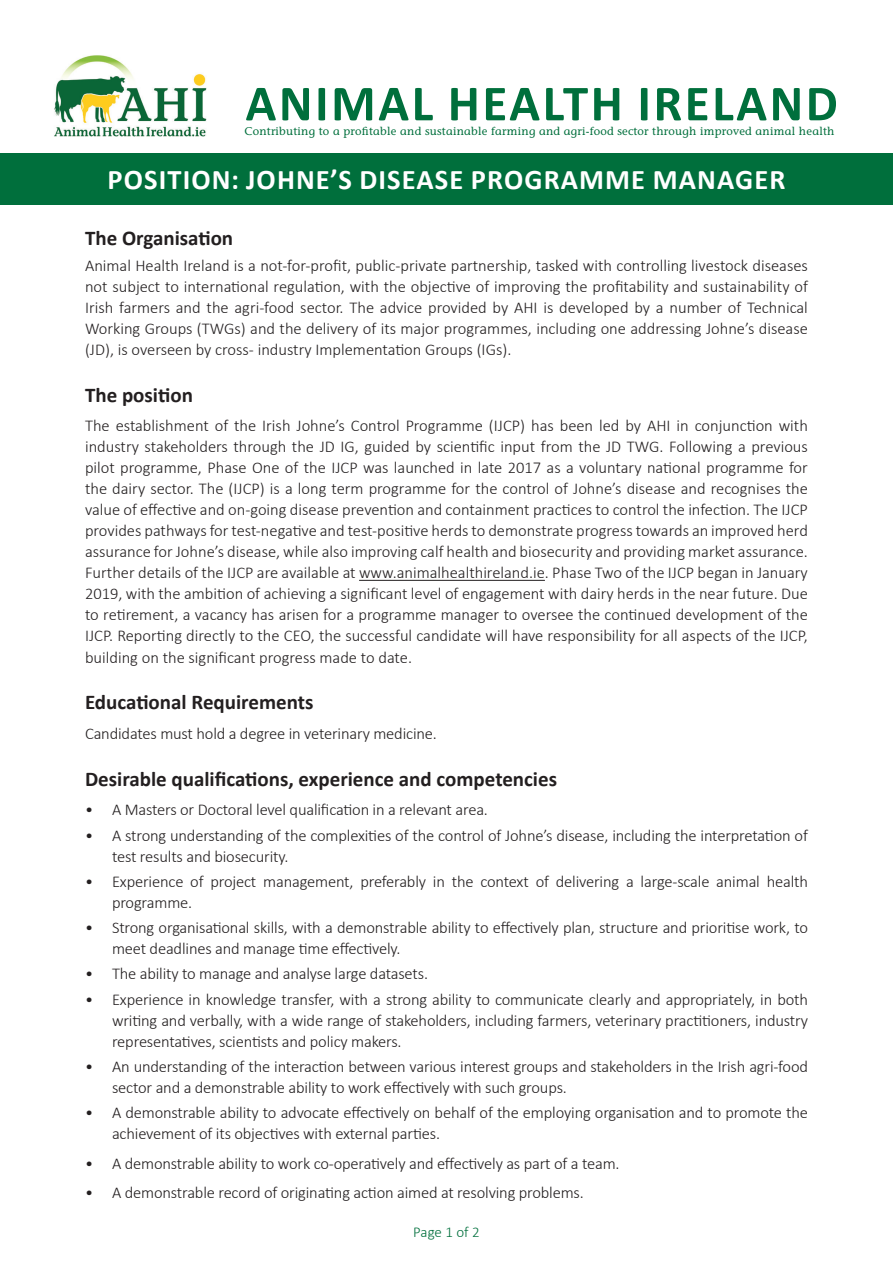
<style>
.page{position:relative;width:893px;height:1263px;background:#fff}
.page>*{position:absolute;margin:0;border:0;box-sizing:border-box;transform-origin:0 0}
.t1{font:700 51px "Calibri";letter-spacing:.05em;color:#006f3c}
.t2{font:700 28.5px "Calibri";letter-spacing:.04em;color:#fff}
.t3{font:700 21px "Calibri";color:#231f20}
.t4{font:300 16.5px/21px "Calibri";letter-spacing:-.01em;color:#231f20}
.t5{font:300 15px "Calibri";letter-spacing:-.005em;color:#006f3c}
.t6{font:500 11.25px "Stone Informal Std";letter-spacing:.02em;color:#006f3c}
</style>
<div class="page">
<img style="left:54px;top:55px;width:153px;height:82px">
<div style="left:0;top:153px;width:893px;height:51px;background:#006f3c"></div>
<hr style="left:359px;top:580px;width:186px;height:1px;background:#231f20">
<h1 class="t1" style="left:245px;top:67px;width:594px">ANIMAL HEALTH IRELAND</h1>
<p class="t6" style="left:245px;top:125px;width:591px">Contributing to a profitable and sustainable farming and agri-food sector through improved animal health</p>
<h2 class="t2" style="left:108px;top:160px;width:679px">POSITION: JOHNE’S DISEASE PROGRAMME MANAGER</h2>
<p class="t3" style="left:85px;top:224px;width:150px">The Organisation</p>
<p class="t4" style="left:85px;top:254px;width:724px;text-align:justify">Animal Health Ireland is a not-for-profit, public-private partnership, tasked with controlling livestock diseases not subject to international regulation, with the objective of improving the profitability and sustainability of Irish farmers and the agri-food sector. The advice provided by AHI is developed by a number of Technical Working Groups (TWGs) and the delivery of its major programmes, including one addressing Johne’s disease (JD), is overseen by cross- industry Implementation Groups (IGs).</p>
<p class="t3" style="left:85px;top:380px;width:109px">The position</p>
<p class="t4" style="left:85px;top:415px;width:724px;text-align:justify">The establishment of the Irish Johne’s Control Programme (IJCP) has been led by AHI in conjunction with industry stakeholders through the JD IG, guided by scientific input from the JD TWG. Following a previous pilot programme, Phase One of the IJCP was launched in late 2017 as a voluntary national programme for the dairy sector. The (IJCP) is a long term programme for the control of Johne’s disease and recognises the value of effective and on-going disease prevention and containment practices to control the infection. The IJCP provides pathways for test-negative and test-positive herds to demonstrate progress towards an improved herd assurance for Johne’s disease, while also improving calf health and biosecurity and providing market assurance.<br>Further details of the IJCP are available at www.animalhealthireland.ie. Phase Two of the IJCP began in January 2019, with the ambition of achieving a significant level of engagement with dairy herds in the near future. Due to retirement, a vacancy has arisen for a programme manager to oversee the continued development of the IJCP. Reporting directly to the CEO, the successful candidate will have responsibility for all aspects of the IJCP, building on the significant progress made to date.</p>
<p class="t3" style="left:85px;top:687px;width:230px">Educational Requirements</p>
<p class="t4" style="left:85px;top:723px;width:353px">Candidates must hold a degree in veterinary medicine.</p>
<p class="t3" style="left:85px;top:764px;width:474px">Desirable qualifications, experience and competencies</p>
<p class="t4" style="left:85px;top:799px;width:404px">• A Masters or Doctoral level qualification in a relevant area.</p>
<p class="t4" style="left:112px;top:824px;width:697px;text-indent:-27px">• A strong understanding of the complexities of the control of Johne’s disease, including the interpretation of test results and biosecurity.</p>
<p class="t4" style="left:112px;top:871px;width:697px;text-indent:-27px">• Experience of project management, preferably in the context of delivering a large-scale animal health programme.</p>
<p class="t4" style="left:112px;top:917px;width:697px;text-indent:-27px">• Strong organisational skills, with a demonstrable ability to effectively plan, structure and prioritise work, to meet deadlines and manage time effectively.</p>
<p class="t4" style="left:85px;top:963px;width:345px">• The ability to manage and analyse large datasets.</p>
<p class="t4" style="left:112px;top:988px;width:697px;text-align:justify;text-indent:-27px">• Experience in knowledge transfer, with a strong ability to communicate clearly and appropriately, in both writing and verbally, with a wide range of stakeholders, including farmers, veterinary practitioners, industry representatives, scientists and policy makers.</p>
<p class="t4" style="left:112px;top:1056px;width:697px;text-indent:-27px">• An understanding of the interaction between various interest groups and stakeholders in the Irish agri-food sector and a demonstrable ability to work effectively with such groups.</p>
<p class="t4" style="left:112px;top:1102px;width:697px;text-indent:-27px">• A demonstrable ability to advocate effectively on behalf of the employing organisation and to promote the achievement of its objectives with external parties.</p>
<p class="t4" style="left:85px;top:1152px;width:536px">• A demonstrable ability to work co-operatively and effectively as part of a team.</p>
<p class="t4" style="left:85px;top:1182px;width:500px">• A demonstrable record of originating action aimed at resolving problems.</p>
<p class="t5" style="left:413px;top:1223px;width:68px">Page 1 of 2</p>
</div>
